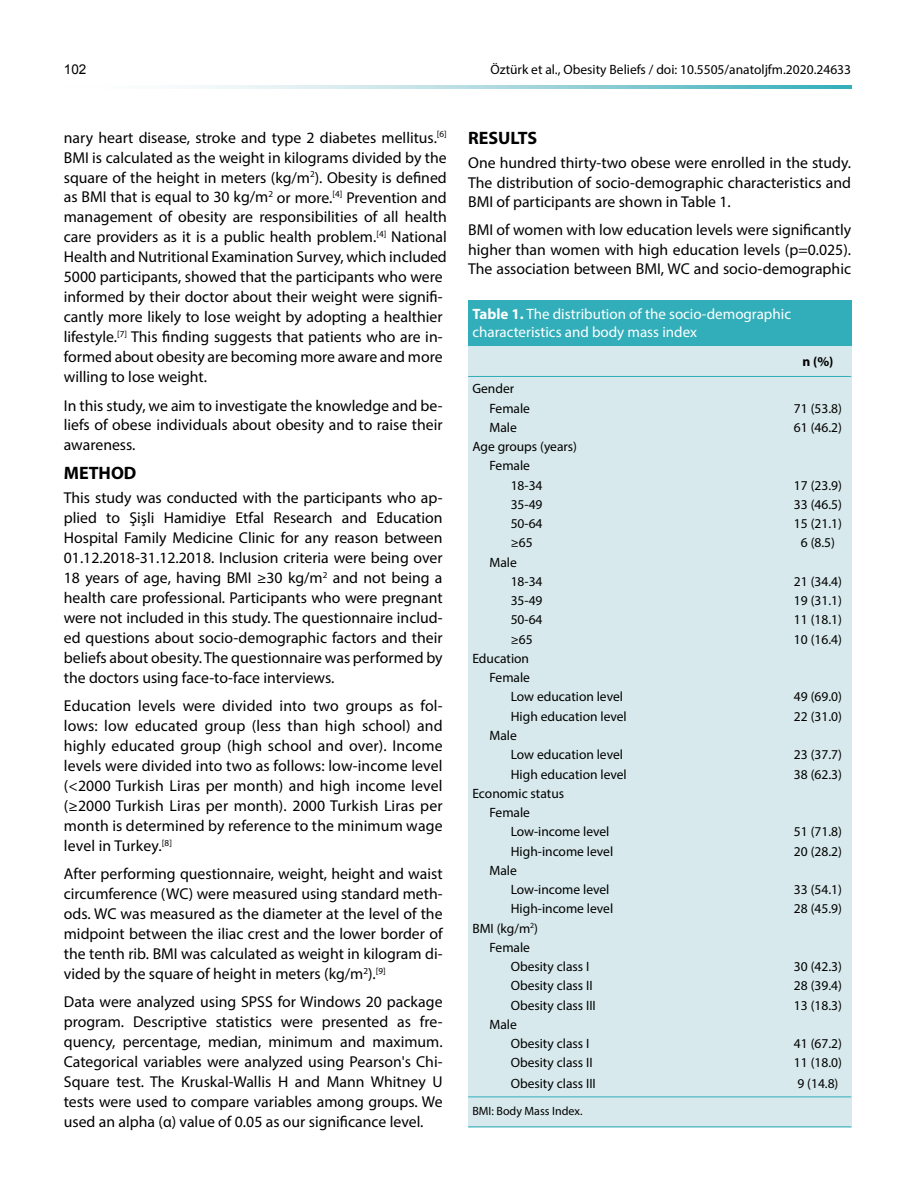
<style>
.page{position:relative;width:915px;height:1191px;background:#fff}
.page>*{position:absolute;margin:0;border:0;box-sizing:border-box;transform-origin:0 0}
.t1{font:700 18px "Myriad Pro";color:#000}
.t2{font:15.75px/20px "Myriad Pro";color:#000;text-align:justify}
.t3{font:15px/18px "Myriad Pro";color:#fff}
.t4{font:13.5px/19.2px "Myriad Pro";color:#000}
.t5{font:700 13.5px "Myriad Pro";color:#000}
.t6{font:13.5px "Arial";color:#000}
.t7{font:12px "Myriad Pro";color:#000}
.s1{font-weight:700}
</style>
<div class="page">
<svg style="left:194px;top:86px;width:656px;height:3px;background:#9fd5db"></svg>
<div style="left:468px;top:340px;width:382px;height:787px;background:#d7e9ec"></div>
<div style="left:468px;top:300px;width:382px;height:46px;background:#31aeba"></div>
<hr style="left:468px;top:376px;width:382px;height:1px;background:#31aeba">
<hr style="left:468px;top:1096px;width:382px;height:1px;background:#31aeba">
<hr style="left:468px;top:1126px;width:382px;height:1px;background:#31aeba">
<p class="t6" style="left:64px;top:60px;width:24px">102</p>
<p class="t4" style="left:490px;top:60px;width:362px">Öztürk et al., Obesity Beliefs / doi: 10.5505/anatoljfm.2020.24633</p>
<p class="t2" style="left:64px;top:127px;width:384px;text-align:left">nary heart disease, stroke and type 2 diabetes mellitus.<sup>[6] </sup>BMI is calculated as the weight in kilograms divided by the square of the height in meters (kg/m<sup>2</sup>). Obesity is defined as BMI that is equal to 30 kg/m<sup>2</sup> or more.<sup>[4]</sup> Prevention and management of obesity are responsibilities of all health care providers as it is a public health problem.<sup>[4]</sup> National Health and Nutritional Examination Survey, which included 5000 participants, showed that the participants who were informed by their doctor about their weight were signifi&shy;cantly more likely to lose weight by adopting a healthier lifestyle.<sup>[7]</sup> This finding suggests that patients who are in&shy;formed about obesity are becoming more aware and more willing to lose weight.</p>
<p class="t2" style="left:64px;top:395px;width:380px">In this study, we aim to investigate the knowledge and be&shy;liefs of obese individuals about obesity and to raise their awareness.</p>
<p class="t1" style="left:64px;top:461px;width:74px">METHOD</p>
<p class="t2" style="left:64px;top:487px;width:380px">This study was conducted with the participants who ap&shy;plied to Şişli Hamidiye Etfal Research and Education Hospital Family Medicine Clinic for any reason between 01.12.2018-31.12.2018. Inclusion criteria were being over 18 years of age, having BMI ≥30 kg/m<sup>2</sup> and not being a health care professional. Participants who were pregnant were not included in this study. The questionnaire includ&shy;ed questions about socio-demographic factors and their beliefs about obesity. The questionnaire was performed by the doctors using face-to-face interviews.</p>
<p class="t2" style="left:64px;top:695px;width:380px">Education levels were divided into two groups as fol&shy;lows: low educated group (less than high school) and highly educated group (high school and over). Income levels were divided into two as follows: low-income level (&lt;2000 Turkish Liras per month) and high income level (≥2000 Turkish Liras per month). 2000 Turkish Liras per month is determined by reference to the minimum wage level in Turkey.<sup>[8]</sup></p>
<p class="t2" style="left:64px;top:863px;width:380px">After performing questionnaire, weight, height and waist circumference (WC) were measured using standard meth&shy;ods. WC was measured as the diameter at the level of the midpoint between the iliac crest and the lower border of the tenth rib. BMI was calculated as weight in kilogram di&shy;vided by the square of height in meters (kg/m<sup>2</sup>).<sup>[9]</sup></p>
<p class="t2" style="left:64px;top:992px;width:380px">Data were analyzed using SPSS for Windows 20 package program. Descriptive statistics were presented as fre&shy;quency, percentage, median, minimum and maximum.<br>Categorical variables were analyzed using Pearson's Chi-Square test. The Kruskal-Wallis H and Mann Whitney U tests were used to compare variables among groups. We used an alpha (α) value of 0.05 as our significance level.</p>
<p class="t1" style="left:468px;top:126px;width:71px">RESULTS</p>
<p class="t2" style="left:468px;top:153px;width:384px;line-height:19.5px">One hundred thirty-two obese were enrolled in the study.<br>The distribution of socio-demographic characteristics and BMI of participants are shown in Table 1.</p>
<p class="t2" style="left:468px;top:220px;width:384px;line-height:19.5px">BMI of women with low education levels were significantly higher than women with high education levels (p=0.025).<br>The association between BMI, WC and socio-demographic</p>
<p class="t3" style="left:472px;top:304px;width:320px"><span class="s1">Table 1.</span> The distribution of the socio-demographic characteristics and body mass index</p>
<p class="t5" style="left:802px;top:352px;width:32px">n (%)</p>
<p class="t4" style="left:489px;top:379px;width:42px;text-indent:-17px">Gender<br>Female</p>
<p class="t4" style="left:793px;top:398px;width:49px">71 (53.8)</p>
<p class="t4" style="left:489px;top:417px;width:29px">Male</p>
<p class="t4" style="left:793px;top:417px;width:49px">61 (46.2)</p>
<p class="t4" style="left:472px;top:437px;width:106px">Age groups (years)</p>
<p class="t4" style="left:489px;top:456px;width:42px">Female</p>
<p class="t4" style="left:510px;top:475px;width:33px">18-34</p>
<p class="t4" style="left:793px;top:475px;width:49px">17 (23.9)</p>
<p class="t4" style="left:510px;top:494px;width:33px">35-49</p>
<p class="t4" style="left:793px;top:494px;width:49px">33 (46.5)</p>
<p class="t4" style="left:510px;top:514px;width:33px">50-64</p>
<p class="t4" style="left:793px;top:514px;width:49px">15 (21.1)</p>
<p class="t4" style="left:510px;top:533px;width:23px">≥65</p>
<p class="t4" style="left:800px;top:533px;width:36px">6 (8.5)</p>
<p class="t4" style="left:510px;top:552px;width:33px;text-indent:-21px">Male<br>18-34</p>
<p class="t4" style="left:793px;top:571px;width:49px">21 (34.4)</p>
<p class="t4" style="left:510px;top:591px;width:33px">35-49</p>
<p class="t4" style="left:793px;top:591px;width:49px">19 (31.1)</p>
<p class="t4" style="left:510px;top:610px;width:33px">50-64</p>
<p class="t4" style="left:793px;top:610px;width:49px">11 (18.1)</p>
<p class="t4" style="left:510px;top:629px;width:23px">≥65</p>
<p class="t4" style="left:793px;top:629px;width:49px">10 (16.4)</p>
<p class="t4" style="left:472px;top:648px;width:58px">Education</p>
<p class="t4" style="left:489px;top:668px;width:42px">Female</p>
<p class="t4" style="left:510px;top:687px;width:114px">Low education level</p>
<p class="t4" style="left:793px;top:687px;width:49px">49 (69.0)</p>
<p class="t4" style="left:510px;top:706px;width:117px">High education level</p>
<p class="t4" style="left:793px;top:706px;width:49px">22 (31.0)</p>
<p class="t4" style="left:510px;top:725px;width:114px;text-indent:-21px">Male<br>Low education level</p>
<p class="t4" style="left:793px;top:745px;width:49px">23 (37.7)</p>
<p class="t4" style="left:510px;top:764px;width:117px">High education level</p>
<p class="t4" style="left:793px;top:764px;width:49px">38 (62.3)</p>
<p class="t4" style="left:489px;top:783px;width:76px;text-indent:-17px">Economic status<br>Female</p>
<p class="t4" style="left:510px;top:822px;width:100px">Low-income level</p>
<p class="t4" style="left:793px;top:822px;width:49px">51 (71.8)</p>
<p class="t4" style="left:510px;top:841px;width:104px">High-income level</p>
<p class="t4" style="left:793px;top:841px;width:49px">20 (28.2)</p>
<p class="t4" style="left:510px;top:860px;width:100px;text-indent:-21px">Male<br>Low-income level</p>
<p class="t4" style="left:793px;top:879px;width:49px">33 (54.1)</p>
<p class="t4" style="left:510px;top:899px;width:104px">High-income level</p>
<p class="t4" style="left:793px;top:899px;width:49px">28 (45.9)</p>
<p class="t4" style="left:472px;top:918px;width:67px">BMI (kg/m<sup>2</sup>)</p>
<p class="t4" style="left:489px;top:937px;width:42px">Female</p>
<p class="t4" style="left:510px;top:956px;width:80px">Obesity class I</p>
<p class="t4" style="left:793px;top:956px;width:49px">30 (42.3)</p>
<p class="t4" style="left:510px;top:976px;width:83px">Obesity class II</p>
<p class="t4" style="left:793px;top:976px;width:49px">28 (39.4)</p>
<p class="t4" style="left:510px;top:995px;width:87px">Obesity class III</p>
<p class="t4" style="left:793px;top:995px;width:49px">13 (18.3)</p>
<p class="t4" style="left:510px;top:1014px;width:80px;text-indent:-21px">Male<br>Obesity class I</p>
<p class="t4" style="left:793px;top:1033px;width:49px">41 (67.2)</p>
<p class="t4" style="left:510px;top:1053px;width:83px">Obesity class II</p>
<p class="t4" style="left:793px;top:1053px;width:49px">11 (18.0)</p>
<p class="t4" style="left:510px;top:1073px;width:87px">Obesity class III</p>
<p class="t4" style="left:797px;top:1073px;width:43px">9 (14.8)</p>
<p class="t7" style="left:472px;top:1103px;width:112px">BMI: Body Mass Index.</p>
</div>
